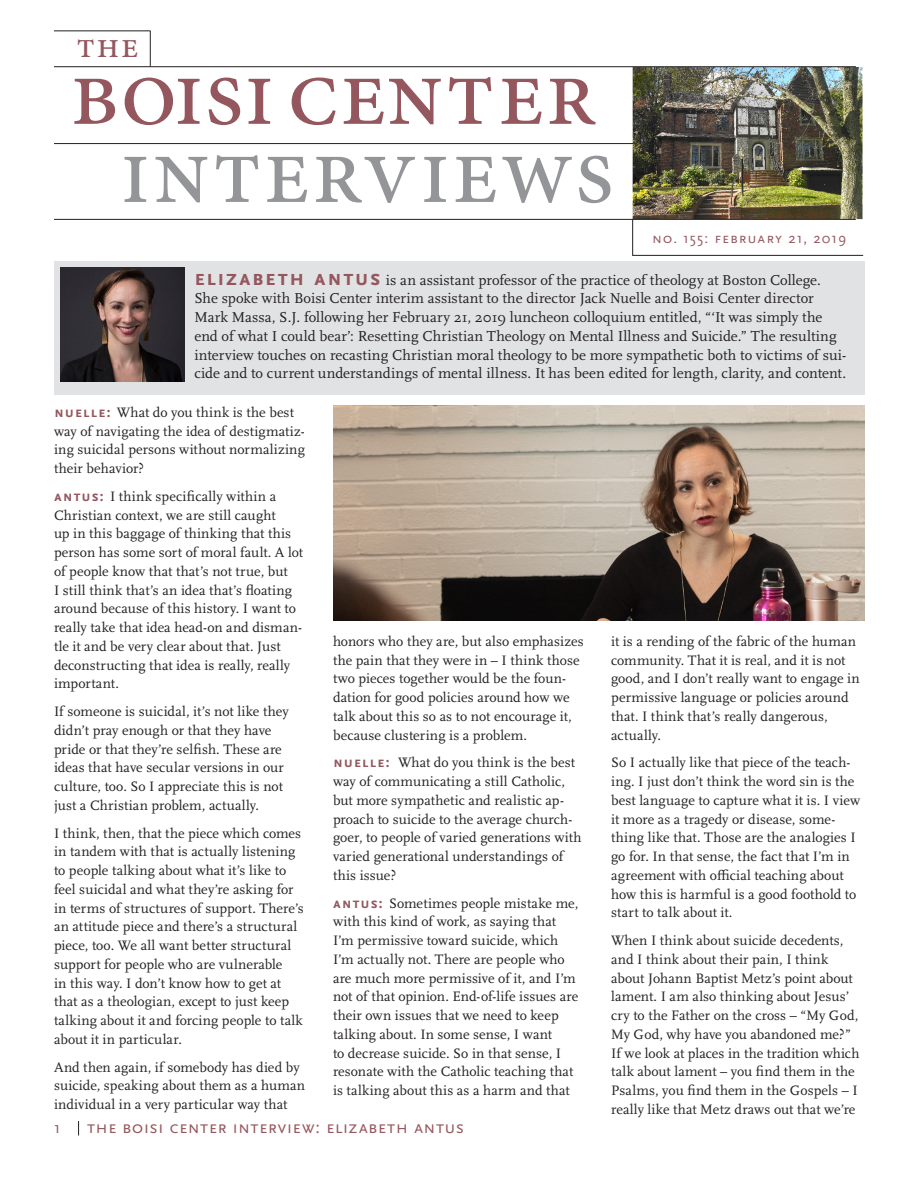
<style>
.page{position:relative;width:918px;height:1188px;background:#fff}
.page>*{position:absolute;margin:0;border:0;box-sizing:border-box;transform-origin:0 0}
.t1{font:97.05px "Minion Pro";letter-spacing:.01em;color:#95575e}
.t2{font:97.05px "Minion Pro";letter-spacing:.02em;color:#939598}
.t3{font:36.45px "Minion Pro";color:#95575e}
.t4{font:18px "Scala Sans OT";letter-spacing:.02em;color:#95575e}
.t5{font:16.5px "Scala Sans OT";color:#95575e}
.t6{font:15px/18.8px "Scala OT";letter-spacing:.005em;color:#231f20}
.t7{font:15px "Scala Sans OT";letter-spacing:.065em;color:#95575e}
.t8{font:14.25px/18.8px "Scala OT";letter-spacing:.005em;color:#231f20}
.s1{font-family:"Scala Sans OT";font-weight:700;font-size:22.5px;color:#95575e}
.s2{font-family:"Scala Sans OT";font-weight:700;font-size:15px;color:#95575e}
</style>
<div class="page">
<svg style="left:78px;top:1121px;width:1px;height:15px"></svg>
<div style="left:54px;top:261px;width:810px;height:134px;background:#e1e2e4"></div>
<img style="left:633px;top:67px;width:230px;height:152px">
<hr style="left:54px;top:31px;width:97px;height:1px;background:#231f20">
<hr style="left:54px;top:66px;width:802px;height:1px;background:#231f20">
<hr style="left:54px;top:143px;width:579px;height:1px;background:#231f20">
<hr style="left:54px;top:219px;width:802px;height:1px;background:#231f20">
<hr style="left:150px;top:31px;width:1px;height:36px;background:#231f20">
<hr style="left:632px;top:220px;width:1px;height:36px;background:#231f20">
<hr style="left:632px;top:255px;width:231px;height:1px;background:#231f20">
<img style="left:333px;top:405px;width:531px;height:216px">
<img style="left:60px;top:268px;width:125px;height:113px">
<p class="t3" style="left:76px;top:21px;width:64px">the</p>
<p class="t1" style="left:70px;top:28px;width:528px">boisi center</p>
<p class="t2" style="left:120px;top:106px;width:495px">interviews</p>
<p class="t7" style="left:652px;top:230px;width:196px">no. 155: february 21, 2019</p>
<p class="t6" style="left:194px;top:271px;width:653px"><span class="s1">elizabeth antus</span> is an assistant professor of the practice of theology at Boston College.<br>She spoke with Boisi Center interim assistant to the director Jack Nuelle and Boisi Center director Mark Massa, S.J. following her February 21, 2019 luncheon colloquium entitled, “‘It was simply the end of what I could bear’: Resetting Christian Theology on Mental Illness and Suicide.” The resulting interview touches on recasting Christian moral theology to be more sympathetic both to victims of sui&shy;cide and to current understandings of mental illness. It has been edited for length, clarity, and content.</p>
<p class="t8" style="left:54px;top:403px;width:252px"><span class="s2">nuelle:</span> What do you think is the best way of navigating the idea of destigmatiz&shy;ing suicidal persons without normalizing their behavior?</p>
<p class="t8" style="left:54px;top:487px;width:251px"><span class="s2">antus:</span> I think specifically within a Christian context, we are still caught<br>up in this baggage of thinking that this person has some sort of moral fault. A lot of people know that that’s not true, but<br>I still think that’s an idea that’s floating around because of this history. I want to really take that idea head-on and disman&shy;tle it and be very clear about that. Just deconstructing that idea is really, really important.</p>
<p class="t8" style="left:54px;top:702px;width:236px">If someone is suicidal, it’s not like they didn’t pray enough or that they have pride or that they’re selfish. These are ideas that have secular versions in our culture, too. So I appreciate this is not just a Christian problem, actually.</p>
<p class="t8" style="left:54px;top:824px;width:251px">I think, then, that the piece which comes in tandem with that is actually listening to people talking about what it’s like to feel suicidal and what they’re asking for in terms of structures of support. There’s an attitude piece and there’s a structural piece, too. We all want better structural support for people who are vulnerable<br>in this way. I don’t know how to get at that as a theologian, except to just keep talking about it and forcing people to talk about it in particular.</p>
<p class="t8" style="left:54px;top:1058px;width:253px">And then again, if somebody has died by suicide, speaking about them as a human individual in a very particular way that</p>
<p class="t8" style="left:333px;top:632px;width:252px">honors who they are, but also emphasizes the pain that they were in – I think those two pieces together would be the foun&shy;dation for good policies around how we talk about this so as to not encourage it, because clustering is a problem.</p>
<p class="t8" style="left:333px;top:754px;width:250px"><span class="s2">nuelle:</span> What do you think is the best way of communicating a still Catholic, but more sympathetic and realistic ap&shy;proach to suicide to the average church&shy;goer, to people of varied generations with varied generational understandings of this issue?</p>
<p class="t8" style="left:333px;top:894px;width:247px"><span class="s2">antus:</span> Sometimes people mistake me, with this kind of work, as saying that I’m permissive toward suicide, which I’m actually not. There are people who are much more permissive of it, and I’m not of that opinion. End-of-life issues are their own issues that we need to keep talking about. In some sense, I want<br>to decrease suicide. So in that sense, I resonate with the Catholic teaching that is talking about this as a harm and that</p>
<p class="t5" style="left:54px;top:1119px;width:8px">1</p>
<p class="t4" style="left:87px;top:1118px;width:379px">the boisi center interview: elizabeth antus</p>
<p class="t8" style="left:611px;top:632px;width:250px">it is a rending of the fabric of the human community. That it is real, and it is not good, and I don’t really want to engage in permissive language or policies around that. I think that’s really dangerous, actually.</p>
<p class="t8" style="left:611px;top:754px;width:251px">So I actually like that piece of the teach&shy;ing. I just don’t think the word sin is the best language to capture what it is. I view it more as a tragedy or disease, some&shy;thing like that. Those are the analogies I go for. In that sense, the fact that I’m in agreement with official teaching about how this is harmful is a good foothold to start to talk about it.</p>
<p class="t8" style="left:611px;top:931px;width:250px">When I think about suicide decedents, and I think about their pain, I think about Johann Baptist Metz’s point about lament. I am also thinking about Jesus’ cry to the Father on the cross – “My God, My God, why have you abandoned me?” If we look at places in the tradition which talk about lament – you find them in the Psalms, you find them in the Gospels – I really like that Metz draws out that we’re</p>
</div>
